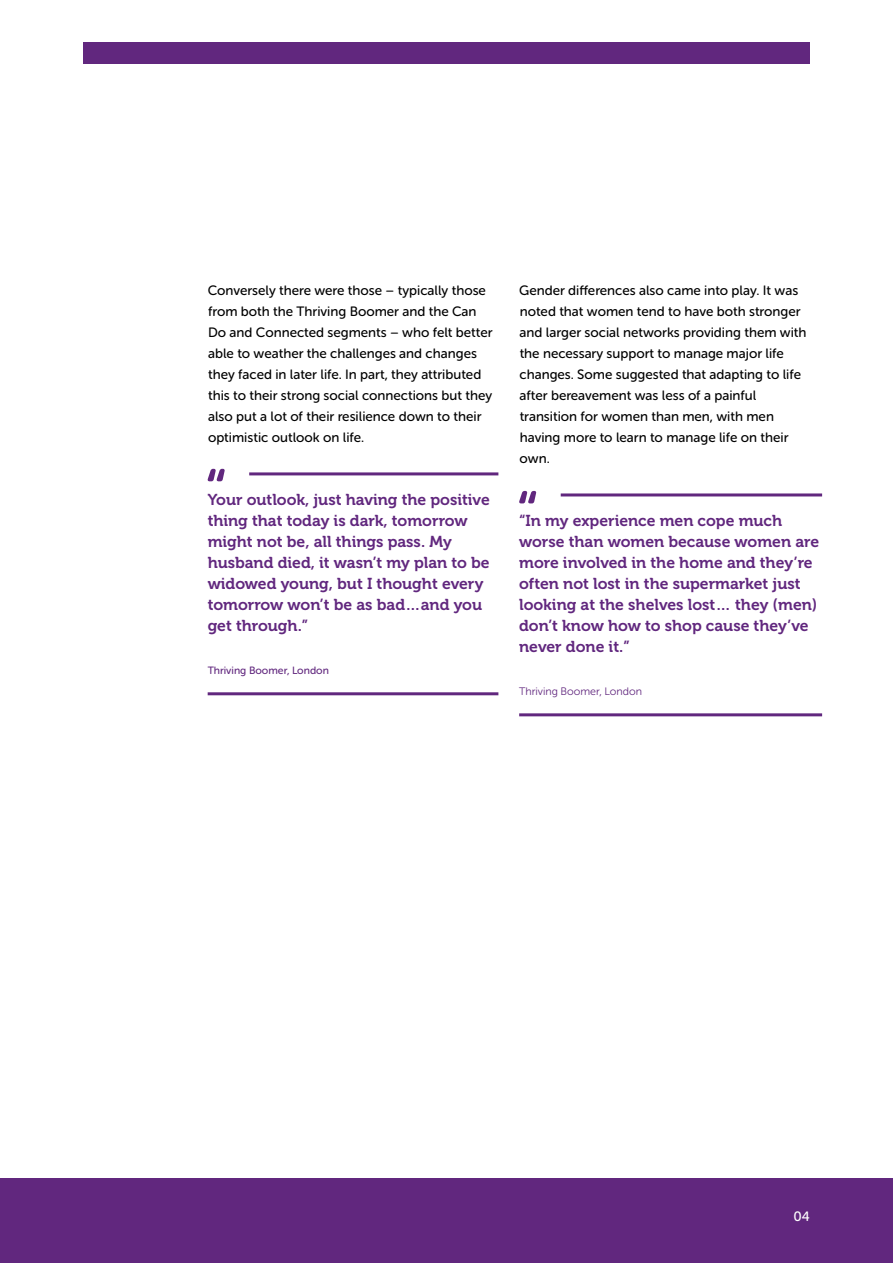
<style>
.page{position:relative;width:893px;height:1263px;background:#fff}
.page>*{position:absolute;margin:0;border:0;box-sizing:border-box;transform-origin:0 0}
.t1{font:15.75px/21px "Museo 700";color:#61277e}
.t2{font:13.5px/21px "Museo Sans Rounded 500";color:#000}
.t3{font:13.5px "Museo Sans Rounded 500";color:#fff}
.t4{font:10.8px "Museo Sans Rounded 300";color:#61277e}
.t5{font:10.5px "Museo Sans Rounded 500";color:#61277e}
</style>
<div class="page">
<div style="left:0;top:1179px;width:893px;height:84px;background:#61277e"></div>
<div style="left:83px;top:42px;width:727px;height:21px;background:#61277e"></div>
<hr style="left:561px;top:493px;width:261px;height:3px;background:#61277e">
<hr style="left:519px;top:713px;width:303px;height:3px;background:#61277e">
<svg style="left:519px;top:491px;width:17px;height:12px"></svg>
<hr style="left:249px;top:472px;width:249px;height:3px;background:#61277e">
<hr style="left:208px;top:692px;width:290px;height:3px;background:#61277e">
<svg style="left:207px;top:469px;width:18px;height:12px"></svg>
<p class="t2" style="left:208px;top:280px;width:286px">Conversely there were those – typically those from both the Thriving Boomer and the Can Do and Connected segments – who felt better able to weather the challenges and changes they faced in later life. In part, they attributed this to their strong social connections but they also put a lot of their resilience down to their optimistic outlook on life.</p>
<p class="t2" style="left:519px;top:280px;width:289px">Gender differences also came into play. It was noted that women tend to have both stronger and larger social networks providing them with the necessary support to manage major life changes. Some suggested that adapting to life after bereavement was less of a painful transition for women than men, with men having more to learn to manage life on their own.</p>
<p class="t1" style="left:208px;top:489px;width:284px">Your outlook, just having the positive thing that today is dark, tomorrow might not be, all things pass. My husband died, it wasn’t my plan to be widowed young, but I thought every tomorrow won’t be as bad…and you get through.”</p>
<p class="t5" style="left:208px;top:664px;width:123px">Thriving Boomer, London</p>
<p class="t1" style="left:519px;top:510px;width:301px">“In my experience men cope much worse than women because women are more involved in the home and they’re often not lost in the supermarket just looking at the shelves lost… they (men) don’t know how to shop cause they’ve never done it.”</p>
<p class="t4" style="left:519px;top:685px;width:124px">Thriving Boomer, London</p>
<p class="t3" style="left:793px;top:1209px;width:18px">04</p>
</div>
